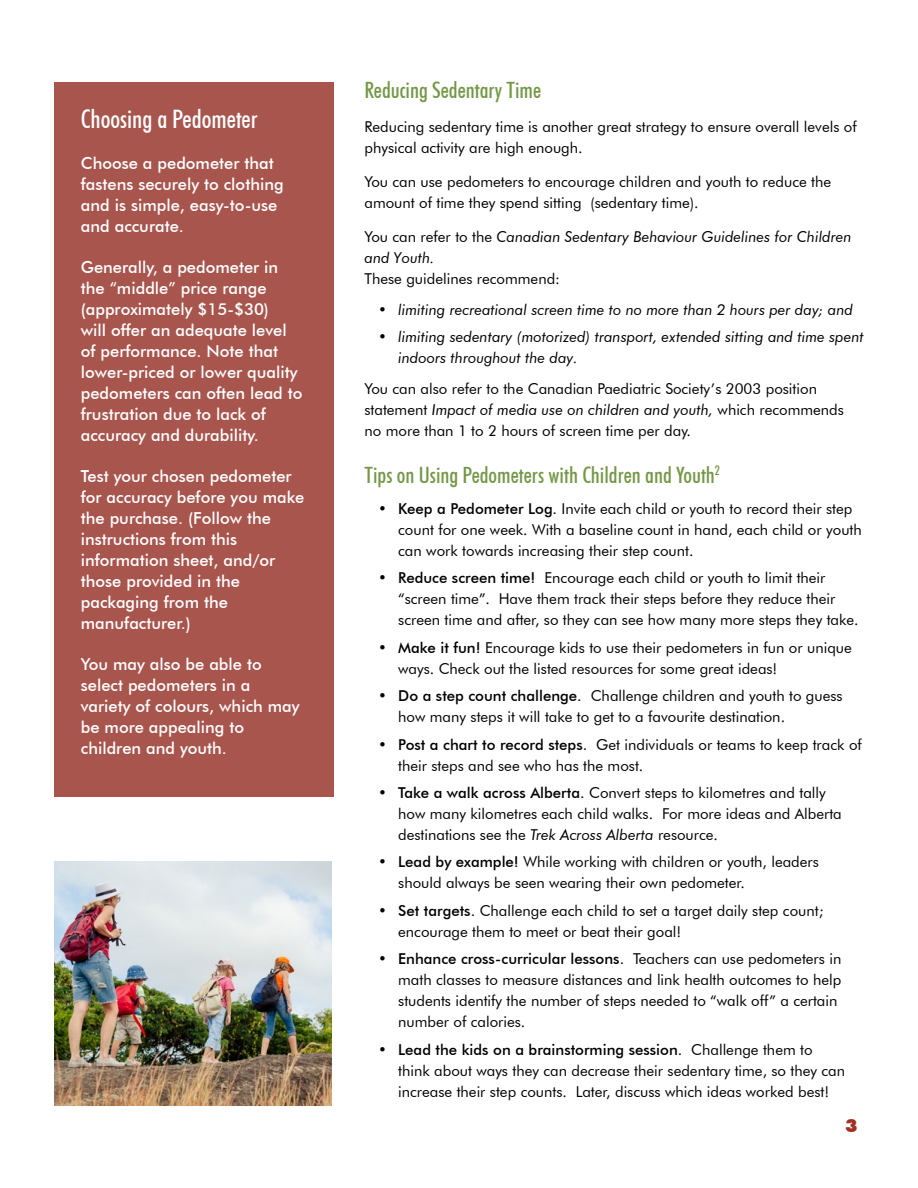
<style>
.page{position:relative;width:918px;height:1188px;background:#fff}
.page>*{position:absolute;margin:0;border:0;box-sizing:border-box;transform-origin:0 0}
.t1{font:500 condensed 25.5px "Futura BT";color:#fff}
.t2{font:500 condensed 22.5px "Futura BT";color:#749747}
.t3{font:900 18px "Futura BT";color:#a03123}
.t4{font:500 16.5px/21px "Futura BT";color:#fff}
.t5{font:15px/21px "Futura BT";color:#000}
.t6{font:italic 15px/21px "Futura BT";color:#000}
.s1{font-style:normal}
.s2{font-style:italic}
.s3{font-weight:500}
</style>
<div class="page">
<img style="left:54px;top:861px;width:278px;height:244px">
<div style="left:54px;top:82px;width:280px;height:714px;background:#a8554e"></div>
<h1 class="t1" style="left:81px;top:104px;width:178px">Choosing a Pedometer</h1>
<p class="t4" style="left:81px;top:153px;width:204px">Choose a pedometer that fastens securely to clothing and is simple, easy-to-use and accurate.</p>
<p class="t4" style="left:81px;top:257px;width:223px">Generally, a pedometer in the “middle” price range (approximately $15-$30)<br>will offer an adequate level of performance. Note that lower-priced or lower quality pedometers can often lead to frustration due to lack of accuracy and durability.</p>
<p class="t4" style="left:81px;top:466px;width:225px">Test your chosen pedometer for accuracy before you make the purchase. (Follow the instructions from this information sheet, and/or those provided in the packaging from the manufacturer.)</p>
<p class="t4" style="left:81px;top:654px;width:220px">You may also be able to select pedometers in a variety of colours, which may be more appealing to children and youth.</p>
<h2 class="t2" style="left:364px;top:76px;width:178px">Reducing Sedentary Time</h2>
<p class="t5" style="left:364px;top:116px;width:494px">Reducing sedentary time is another great strategy to ensure overall levels of physical activity are high enough.</p>
<p class="t5" style="left:364px;top:171px;width:468px">You can use pedometers to encourage children and youth to reduce the amount of time they spend sitting (sedentary time).</p>
<p class="t6" style="left:364px;top:226px;width:489px"><span class="s1">You can refer to the</span> Canadian Sedentary Behaviour Guidelines for Children and Youth.</p>
<p class="t5" style="left:364px;top:268px;width:197px">These guidelines recommend:</p>
<p class="t6" style="left:378px;top:299px;width:477px"><span class="s1">•</span> limiting recreational screen time to no more than 2 hours per day; and</p>
<p class="t6" style="left:398px;top:326px;width:467px;text-indent:-20px"><span class="s1">•</span> limiting sedentary (motorized) transport, extended sitting and time spent indoors throughout the day.</p>
<p class="t5" style="left:364px;top:378px;width:481px">You can also refer to the Canadian Paediatric Society’s 2003 position statement <span class="s2">Impact of media use on children and youth,</span> which recommends no more than 1 to 2 hours of screen time per day.</p>
<h2 class="t2" style="left:364px;top:461px;width:357px">Tips on Using Pedometers with Children and Youth<sup>2</sup></h2>
<p class="t5" style="left:398px;top:498px;width:465px;text-indent:-20px">• <span class="s3">Keep a Pedometer Log.</span> Invite each child or youth to record their step count for one week. With a baseline count in hand, each child or youth can work towards increasing their step count.</p>
<p class="t5" style="left:398px;top:567px;width:462px;text-indent:-20px">• <span class="s3">Reduce screen time!</span> Encourage each child or youth to limit their “screen time”. Have them track their steps before they reduce their screen time and after, so they can see how many more steps they take.</p>
<p class="t5" style="left:398px;top:637px;width:455px;text-indent:-20px">• <span class="s3">Make it fun!</span> Encourage kids to use their pedometers in fun or unique ways. Check out the listed resources for some great ideas!</p>
<p class="t5" style="left:398px;top:685px;width:446px;text-indent:-20px">• <span class="s3">Do a step count challenge.</span> Challenge children and youth to guess how many steps it will take to get to a favourite destination.</p>
<p class="t5" style="left:398px;top:734px;width:465px;text-indent:-20px">• <span class="s3">Post a chart to record steps.</span> Get individuals or teams to keep track of their steps and see who has the most.</p>
<p class="t5" style="left:398px;top:782px;width:445px;text-indent:-20px">• <span class="s3">Take a walk across Alberta.</span> Convert steps to kilometres and tally how many kilometres each child walks. For more ideas and Alberta destinations see the <span class="s2">Trek Across Alberta</span> resource.</p>
<p class="t5" style="left:398px;top:852px;width:422px;text-indent:-20px">• <span class="s3">Lead by example!</span> While working with children or youth, leaders should always be seen wearing their own pedometer.</p>
<p class="t5" style="left:398px;top:900px;width:427px;text-indent:-20px">• <span class="s3">Set targets.</span> Challenge each child to set a target daily step count; encourage them to meet or beat their goal!</p>
<p class="t5" style="left:398px;top:948px;width:445px;text-indent:-20px">• <span class="s3">Enhance cross-curricular lessons.</span> Teachers can use pedometers in math classes to measure distances and link health outcomes to help students identify the number of steps needed to “walk off” a certain number of calories.</p>
<p class="t5" style="left:398px;top:1039px;width:448px;text-indent:-20px">• <span class="s3">Lead the kids on a brainstorming session.</span> Challenge them to think about ways they can decrease their sedentary time, so they can increase their step counts. Later, discuss which ideas worked best!</p>
<p class="t3" style="left:845px;top:1114px;width:14px">3</p>
</div>
